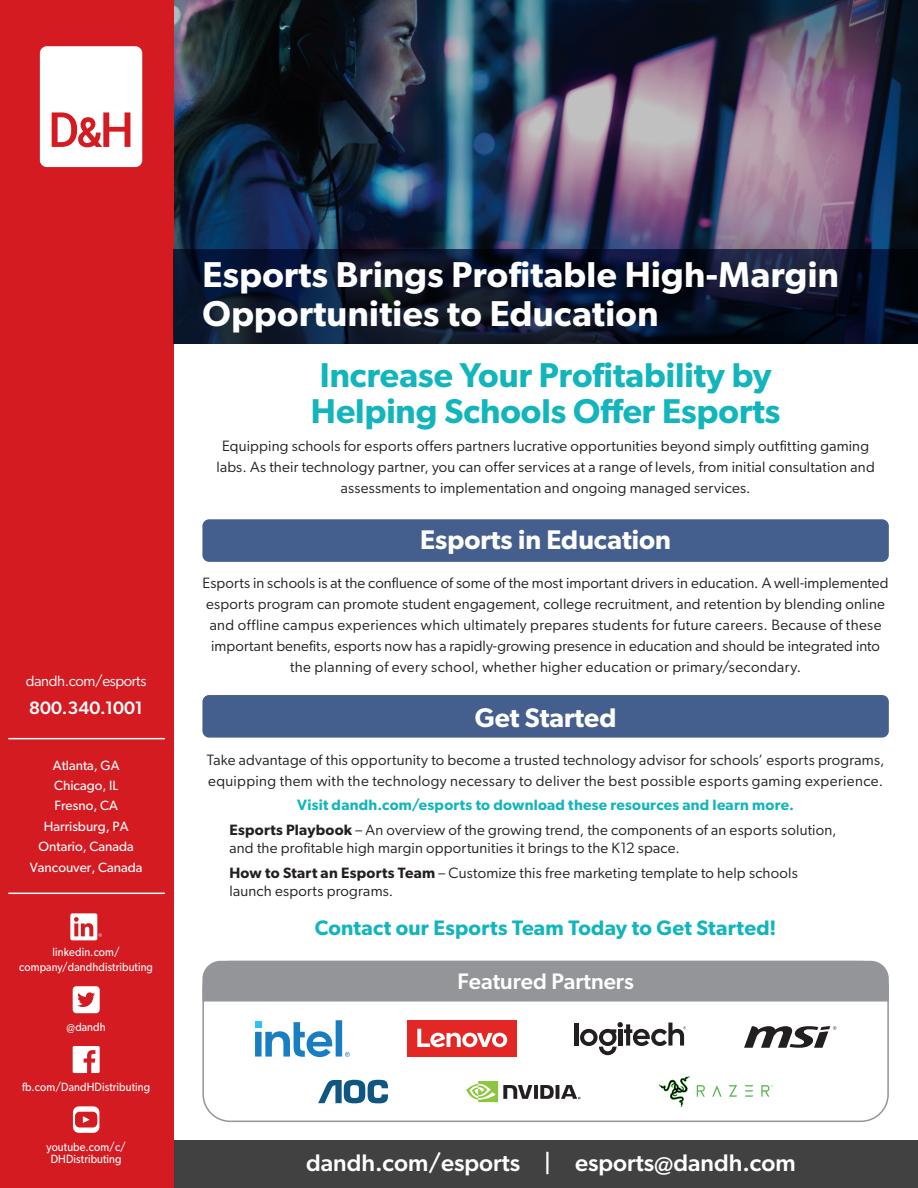
<style>
.page{position:relative;width:918px;height:1188px;background:#fff}
.page>*{position:absolute;margin:0;border:0;box-sizing:border-box;transform-origin:0 0}
.t1{font:600 36px/39px "Gibson";letter-spacing:.01em;color:#fff}
.t2{font:600 34.5px/36px "Gibson";color:#12b5bb}
.t3{font:600 27px "Gibson";color:#fff}
.t4{font:500 24px "Gibson";color:#fff}
.t5{font:500 22.5px "Gibson";color:#fff}
.t6{font:600 21px "Gibson";letter-spacing:.01em;color:#12b5bb}
.t7{font:500 18px "Gibson";color:#fff}
.t8{font:15px/21px "Gibson";letter-spacing:.015em;color:#231f20}
.t9{font:15px "Gibson";letter-spacing:-.025em;color:#fff}
.t10{font:13.5px/20.4px "Gibson";color:#fff;text-align:center}
.t11{font:12px/15px "Gibson";letter-spacing:.01em;color:#fff;text-align:center;scale:.9 1}
.s1{font-weight:600;color:#12b5bb}
.s2{font-weight:600}
</style>
<div class="page">
<img style="left:173px;top:0;width:745px;height:249px">
<div style="left:172px;top:1141px;width:746px;height:47px;background:#414141"></div>
<div style="left:202px;top:695px;width:687px;height:43px;background:#445f8e;border-radius:7px"></div>
<div style="left:202px;top:519px;width:687px;height:43px;background:#445f8e;border-radius:7px"></div>
<div style="left:0;top:0;width:173px;height:1188px;background:#d41b21"></div>
<hr style="left:8px;top:738px;width:157px;height:1px;background:#fff">
<hr style="left:8px;top:893px;width:157px;height:1px;background:#fff">
<svg style="left:70px;top:913px;width:32px;height:27px"></svg>
<svg style="left:73px;top:986px;width:27px;height:27px"></svg>
<svg style="left:73px;top:1046px;width:27px;height:27px"></svg>
<svg style="left:73px;top:1106px;width:26px;height:27px"></svg>
<svg style="left:173px;top:249px;width:745px;height:95px;background:#0b152b"></svg>
<svg style="left:40px;top:46px;width:102px;height:121px;background:#fae4e5"></svg>
<div style="left:202px;top:961px;width:687px;height:161px;border:2px solid #939598;border-radius:27px"></div>
<div style="left:202px;top:961px;width:687px;height:41px;background:#939598"></div>
<svg style="left:466px;top:1081px;width:115px;height:21px"></svg>
<svg style="left:729px;top:1085px;width:8px;height:12px"></svg>
<svg style="left:745px;top:1085px;width:8px;height:12px"></svg>
<svg style="left:697px;top:1085px;width:8px;height:12px"></svg>
<svg style="left:712px;top:1085px;width:10px;height:12px"></svg>
<svg style="left:761px;top:1085px;width:12px;height:12px"></svg>
<svg style="left:659px;top:1076px;width:31px;height:31px"></svg>
<svg style="left:318px;top:1080px;width:70px;height:23px"></svg>
<svg style="left:255px;top:1020px;width:95px;height:37px"></svg>
<div style="left:407px;top:1020px;width:110px;height:37px;background:#e22725"></div>
<svg style="left:417px;top:1029px;width:90px;height:18px"></svg>
<hr style="left:574px;top:1023px;width:4px;height:23px;background:#231f20">
<svg style="left:580px;top:1022px;width:106px;height:33px"></svg>
<svg style="left:744px;top:1026px;width:92px;height:22px"></svg>
<p class="t9" style="left:26px;top:672px;width:122px">dandh.com/esports</p>
<p class="t7" style="left:29px;top:697px;width:115px">800.340.1001</p>
<p class="t10" style="left:30px;top:754px;width:114px">Atlanta, GA<br>Chicago, IL<br>Fresno, CA<br>Harrisburg, PA<br>Ontario, Canada<br>Vancouver, Canada</p>
<p class="t11" style="left:19px;top:944px;width:150px">linkedin.com/ company/dandhdistributing</p>
<p class="t11" style="left:67px;top:1019px;width:45px">@dandh</p>
<p class="t11" style="left:22px;top:1079px;width:144px">fb.com/DandHDistributing</p>
<p class="t11" style="left:46px;top:1140px;width:90px;line-height:12px">youtube.com/c/<br>DHDistributing</p>
<h1 class="t1" style="left:202px;top:254px;width:638px">Esports Brings Profitable High-Margin<br>Opportunities to Education</h1>
<h2 class="t2" style="left:311px;top:356px;width:471px">Increase Your Profitability by<br>Helping Schools Offer Esports</h2>
<p class="t8" style="left:216px;top:435px;width:660px;text-align:center">Equipping schools for esports offers partners lucrative opportunities beyond simply outfitting gaming labs. As their technology partner, you can offer services at a range of levels, from initial consultation and assessments to implementation and ongoing managed services.</p>
<h3 class="t3" style="left:420px;top:524px;width:252px">Esports in Education</h3>
<p class="t8" style="left:203px;top:573px;width:688px;text-align:center">Esports in schools is at the confluence of some of the most important drivers in education. A well-implemented esports program can promote student engagement, college recruitment, and retention by blending online and offline campus experiences which ultimately prepares students for future careers. Because of these important benefits, esports now has a rapidly-growing presence in education and should be integrated into the planning of every school, whether higher education or primary/secondary.</p>
<h3 class="t3" style="left:475px;top:702px;width:143px">Get Started</h3>
<p class="t8" style="left:207px;top:749px;width:679px">Take advantage of this opportunity to become a trusted technology advisor for schools’ esports programs, equipping them with the technology necessary to deliver the best possible esports gaming experience.</p>
<p class="t8" style="left:229px;top:793px;width:609px;line-height:24.8px;text-indent:68px"><span class="s1">Visit dandh.com/esports to download these resources and learn more.<br></span><span class="s2">Esports Playbook</span> – An overview of the growing trend, the components of an esports solution,</p>
<p class="t8" style="left:229px;top:835px;width:570px;line-height:24.8px">and the profitable high margin opportunities it brings to the K12 space.<br><span class="s2">How to Start an Esports Team</span> – Customize this free marketing template to help schools</p>
<p class="t8" style="left:229px;top:880px;width:165px">launch esports programs.</p>
<h3 class="t6" style="left:315px;top:915px;width:463px">Contact our Esports Team Today to Get Started!</h3>
<h3 class="t5" style="left:457px;top:968px;width:178px">Featured Partners</h3>
<h3 class="t4" style="left:306px;top:1148px;width:491px">dandh.com/esports | esports@dandh.com</h3>
</div>
